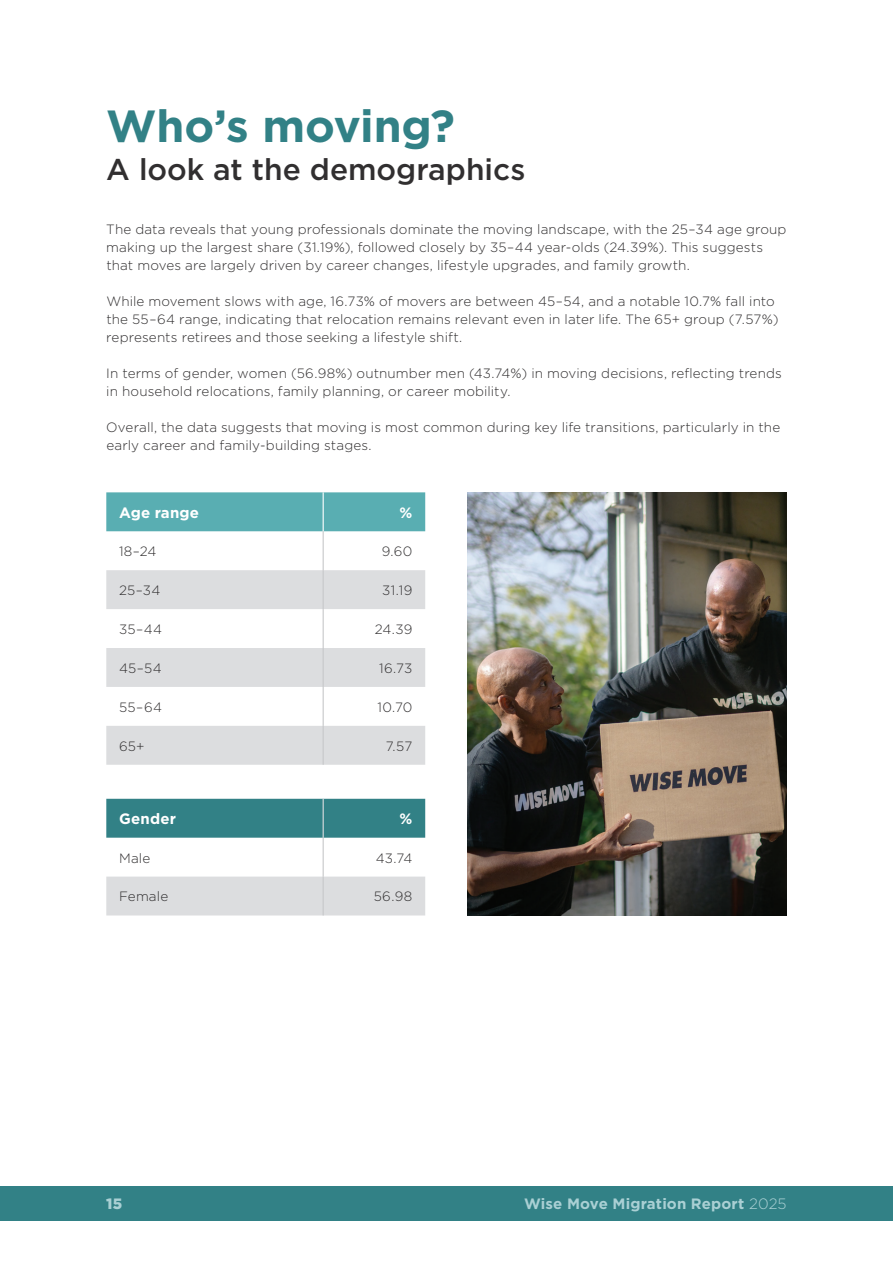
<style>
.page{position:relative;width:893px;height:1263px;background:#fff}
.page>*{position:absolute;margin:0;border:0;box-sizing:border-box;transform-origin:0 0}
.t1{font:700 45px "Gotham";color:#328186}
.t2{font:500 30px "Gotham";color:#312f30}
.t3{font:700 15px "Gotham";letter-spacing:.01em;color:#aad0d4}
.t4{font:700 15px "Gotham";letter-spacing:.015em;color:#fff}
.t5{font:900 15px "Gotham";color:#aad0d4}
.t6{font:300 13.5px/18px "Gotham";letter-spacing:.01em;color:#312f30}
.s1{font-weight:300}
</style>
<div class="page">
<div style="left:0;top:1186px;width:893px;height:34px;background:#328186"></div>
<div style="left:106px;top:492px;width:319px;height:39px;background:#59aeb2"></div>
<svg style="left:106px;top:570px;width:319px;height:345px;fill:#e4e5e6"></svg>
<div style="left:106px;top:799px;width:319px;height:39px;background:#328186"></div>
<hr style="left:323px;top:492px;width:1px;height:39px;background:#fff">
<hr style="left:323px;top:799px;width:1px;height:39px;background:#dcdddf">
<hr style="left:323px;top:531px;width:1px;height:39px;background:#c7c8ca">
<hr style="left:323px;top:570px;width:1px;height:39px;background:#c7c8ca">
<hr style="left:323px;top:609px;width:1px;height:39px;background:#c7c8ca">
<hr style="left:323px;top:648px;width:1px;height:39px;background:#c7c8ca">
<hr style="left:323px;top:687px;width:1px;height:39px;background:#c7c8ca">
<hr style="left:323px;top:726px;width:1px;height:39px;background:#c7c8ca">
<hr style="left:323px;top:838px;width:1px;height:38px;background:#c7c8ca">
<hr style="left:323px;top:876px;width:1px;height:39px;background:#c7c8ca">
<img style="left:468px;top:492px;width:319px;height:423px">
<h1 class="t1" style="left:106px;top:97px;width:350px">Who’s moving?</h1>
<h2 class="t2" style="left:106px;top:150px;width:421px">A look at the demographics</h2>
<p class="t6" style="left:106px;top:220px;width:682px">The data reveals that young professionals dominate the moving landscape, with the 25–34 age group making up the largest share (31.19%), followed closely by 35–44 year-olds (24.39%). This suggests that moves are largely driven by career changes, lifestyle upgrades, and family growth.</p>
<p class="t6" style="left:106px;top:292px;width:674px">While movement slows with age, 16.73% of movers are between 45–54, and a notable 10.7% fall into the 55–64 range, indicating that relocation remains relevant even in later life. The 65+ group (7.57%) represents retirees and those seeking a lifestyle shift.</p>
<p class="t6" style="left:106px;top:364px;width:677px">In terms of gender, women (56.98%) outnumber men (43.74%) in moving decisions, reflecting trends in household relocations, family planning, or career mobility.</p>
<p class="t6" style="left:106px;top:418px;width:675px">Overall, the data suggests that moving is most common during key life transitions, particularly in the early career and family-building stages.</p>
<p class="t4" style="left:119px;top:503px;width:82px">Age range</p>
<p class="t4" style="left:400px;top:503px;width:14px">%</p>
<p class="t6" style="left:119px;top:542px;width:39px">18–24</p>
<p class="t6" style="left:382px;top:542px;width:32px">9.60</p>
<p class="t6" style="left:119px;top:581px;width:43px">25–34</p>
<p class="t6" style="left:382px;top:581px;width:32px">31.19</p>
<p class="t6" style="left:119px;top:620px;width:45px">35–44</p>
<p class="t6" style="left:375px;top:620px;width:39px">24.39</p>
<p class="t6" style="left:119px;top:659px;width:44px">45–54</p>
<p class="t6" style="left:379px;top:659px;width:35px">16.73</p>
<p class="t6" style="left:119px;top:698px;width:45px">55–64</p>
<p class="t6" style="left:378px;top:698px;width:36px">10.70</p>
<p class="t6" style="left:119px;top:736px;width:27px">65+</p>
<p class="t6" style="left:386px;top:736px;width:28px">7.57</p>
<p class="t4" style="left:119px;top:809px;width:58px">Gender</p>
<p class="t4" style="left:400px;top:809px;width:14px">%</p>
<p class="t6" style="left:119px;top:848px;width:33px">Male</p>
<p class="t6" style="left:376px;top:848px;width:38px">43.74</p>
<p class="t6" style="left:119px;top:887px;width:51px">Female</p>
<p class="t6" style="left:374px;top:887px;width:40px">56.98</p>
<p class="t5" style="left:106px;top:1194px;width:17px">15</p>
<p class="t3" style="left:524px;top:1194px;width:264px">Wise Move Migration Report <span class="s1">2025</span></p>
</div>
